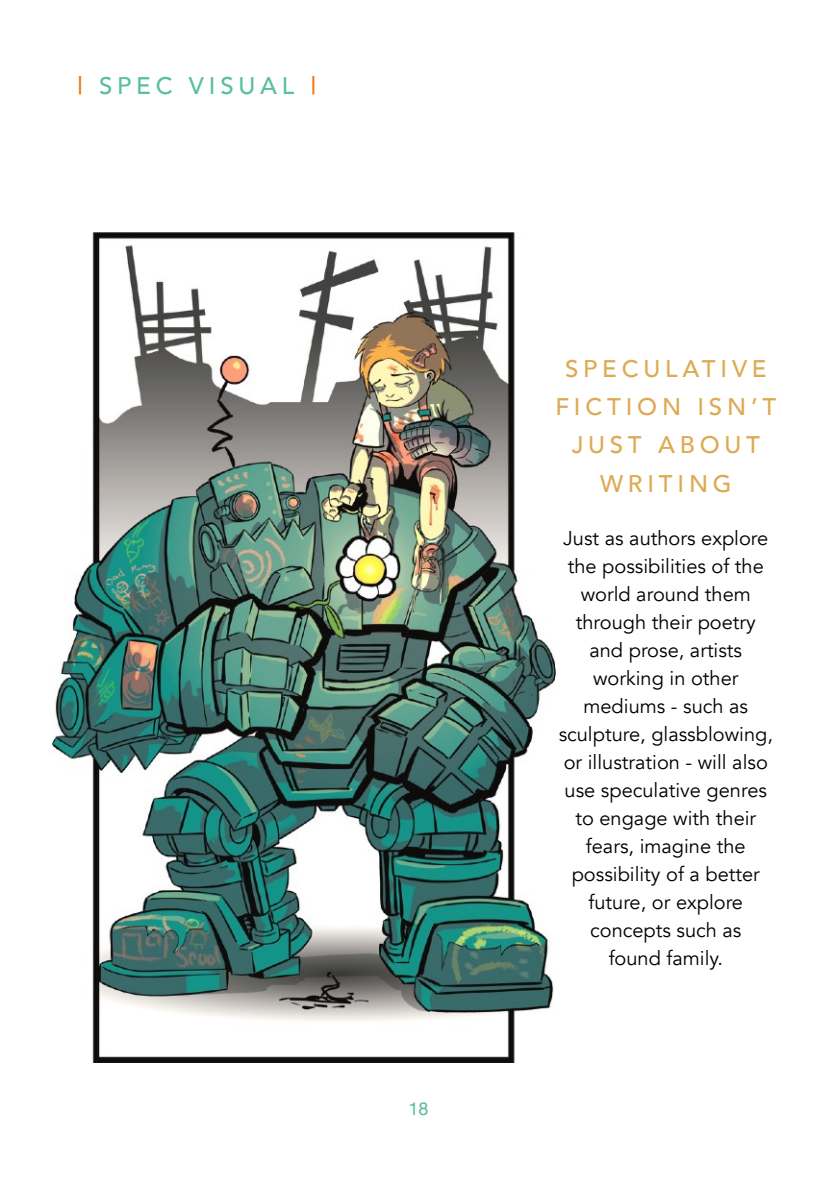
<style>
.page{position:relative;width:840px;height:1191px;background:#fff}
.page>*{position:absolute;margin:0;border:0;box-sizing:border-box;transform-origin:0 0}
.t1{font:500 24px/38.4px "Avenir";letter-spacing:.2em;color:#dea953;text-align:center}
.t2{font:500 24px "Avenir";letter-spacing:.2em;color:#59bfa0}
.t3{font:20px/28px "Avenir";color:#000;text-align:center}
.t4{font:18px "Helvetica Neue";color:#58bb9e}
.s1{color:#f27200}
</style>
<div class="page">
<img style="left:53px;top:233px;width:502px;height:829px">
<p class="t2" style="left:77px;top:65px;width:240px"><span class="s1">|</span> SPEC VISUAL <span class="s1">|</span></p>
<p class="t4" style="left:408px;top:1095px;width:22px">18</p>
<p class="t1" style="left:555px;top:348px;width:222px">SPECULATIVE<br>FICTION ISN’T<br>JUST ABOUT<br>WRITING</p>
<p class="t3" style="left:558px;top:524px;width:216px">Just as authors explore the possibilities of the world around them through their poetry and prose, artists working in other mediums - such as sculpture, glassblowing, or illustration - will also use speculative genres to engage with their fears, imagine the possibility of a better future, or explore concepts such as<br>found family.</p>
</div>
